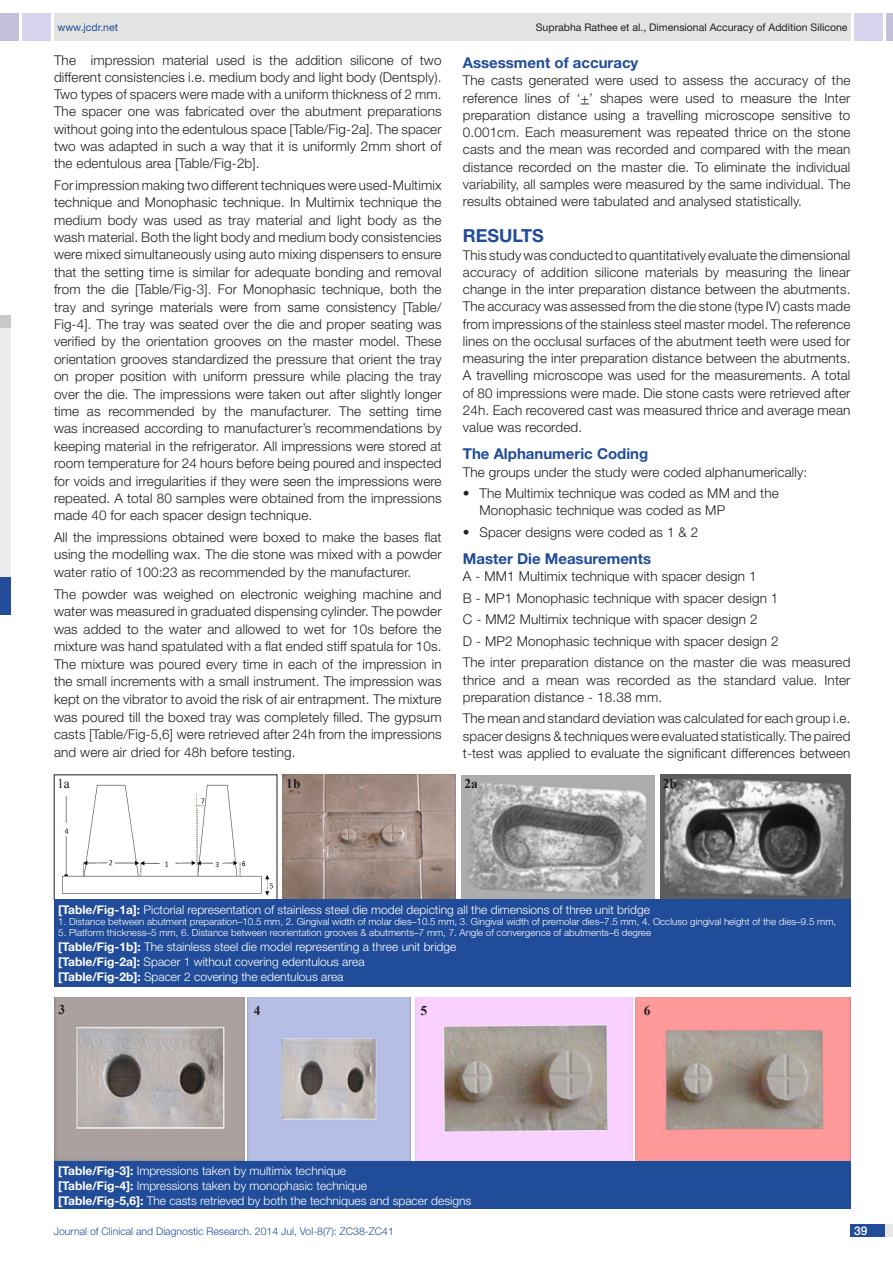
<style>
.page{position:relative;width:893px;height:1263px;background:#fff}
.page>*{position:absolute;margin:0;border:0;box-sizing:border-box;transform-origin:0 0}
.Level_1{font:700 18px "Helvetica Neue";color:#214c99}
.Level_1-2{font:700 15px "Helvetica Neue";color:#214c99}
.Body_text{font:300 13.5px/17.2px "Helvetica Neue";letter-spacing:.01em;color:#231f20;text-align:justify}
.t1{font:700 13.5px "Times New Roman";color:#231f20}
.t2{font:13.5px "Times New Roman";color:#231f20}
.Table_text{font:300 12px "Helvetica Neue";color:#fff}
.t3{font:500 12px "Helvetica Neue";color:#fff}
.t4{font:300 10.5px "Helvetica Neue";color:#214c99}
.t5{font:10.5px "Helvetica Neue";color:#231f20}
.t6{font:10.5px "Helvetica Neue";color:#214c99}
.Table_text-2{font:300 9.75px "Helvetica Neue";color:#fff}
.s1{font-weight:700}
</style>
<div class="page">
<div style="left:54px;top:13px;width:796px;height:28px;background:#e3e3e3"></div>
<div style="left:0;top:13px;width:19px;height:28px;background:#c3bfd8"></div>
<div style="left:22px;top:13px;width:29px;height:28px;background:#d9d2ec"></div>
<div style="left:886px;top:13px;width:7px;height:28px;background:#c3bfd8"></div>
<div style="left:854px;top:13px;width:29px;height:28px;background:#d9d2ec"></div>
<div style="left:850px;top:1224px;width:43px;height:13px;background:#e6e7e9"></div>
<div style="left:850px;top:1224px;width:35px;height:13px;background:#214c99"></div>
<div style="left:0;top:326px;width:11px;height:251px;background:#ececee"></div>
<div style="left:0;top:315px;width:11px;height:12px;background:#c7c8ca"></div>
<div style="left:0;top:577px;width:11px;height:37px;background:#244d99"></div>
<img style="left:54px;top:998px;width:190px;height:163px">
<img style="left:248px;top:998px;width:163px;height:163px">
<img style="left:415px;top:998px;width:217px;height:163px">
<img style="left:636px;top:998px;width:214px;height:163px">
<div style="left:54px;top:1161px;width:796px;height:48px;background:#214c99"></div>
<img style="left:283px;top:775px;width:172px;height:124px">
<img style="left:62px;top:784px;width:212px;height:112px">
<img style="left:461px;top:775px;width:193px;height:124px">
<img style="left:661px;top:775px;width:189px;height:124px">
<div style="left:54px;top:899px;width:796px;height:87px;background:#214c99"></div>
<p class="t6" style="left:57px;top:21px;width:62px">www.jcdr.net</p>
<p class="t5" style="left:536px;top:21px;width:313px">Suprabha Rathee et al., Dimensional Accuracy of Addition Silicone</p>
<p class="Body_text" style="left:54px;top:51px;width:389px">The impression material used is the addition silicone of two different consistencies i.e. medium body and light body (Dentsply).<br>Two types of spacers were made with a uniform thickness of 2 mm.<br>The spacer one was fabricated over the abutment preparations without going into the edentulous space [Table/Fig-2a]. The spacer two was adapted in such a way that it is uniformly 2mm short of the edentulous area [Table/Fig-2b].</p>
<p class="Body_text" style="left:54px;top:176px;width:389px">For impression making two different techniques were used-Multimix technique and Monophasic technique. In Multimix technique the medium body was used as tray material and light body as the wash material. Both the light body and medium body consistencies were mixed simultaneously using auto mixing dispensers to ensure that the setting time is similar for adequate bonding and removal from the die [Table/Fig-3]. For Monophasic technique, both the tray and syringe materials were from same consistency [Table/ Fig-4]. The tray was seated over the die and proper seating was verified by the orientation grooves on the master model. These orientation grooves standardized the pressure that orient the tray on proper position with uniform pressure while placing the tray over the die. The impressions were taken out after slightly longer time as recommended by the manufacturer. The setting time was increased according to manufacturer’s recommendations by keeping material in the refrigerator. All impressions were stored at room temperature for 24 hours before being poured and inspected for voids and irregularities if they were seen the impressions were repeated. A total 80 samples were obtained from the impressions made 40 for each spacer design technique.</p>
<p class="Body_text" style="left:54px;top:528px;width:389px">All the impressions obtained were boxed to make the bases flat using the modelling wax. The die stone was mixed with a powder water ratio of 100:23 as recommended by the manufacturer.</p>
<p class="Body_text" style="left:54px;top:585px;width:389px">The powder was weighed on electronic weighing machine and water was measured in graduated dispensing cylinder. The powder was added to the water and allowed to wet for 10s before the mixture was hand spatulated with a flat ended stiff spatula for 10s.<br>The mixture was poured every time in each of the impression in the small increments with a small instrument. The impression was kept on the vibrator to avoid the risk of air entrapment. The mixture was poured till the boxed tray was completely filled. The gypsum casts [Table/Fig-5,6] were retrieved after 24h from the impressions and were air dried for 48h before testing.</p>
<p class="Level_1-2" style="left:463px;top:53px;width:177px">Assessment of accuracy</p>
<p class="Body_text" style="left:463px;top:72px;width:389px">The casts generated were used to assess the accuracy of the reference lines of ‘+’ shapes were used to measure the Inter preparation distance using a travelling microscope sensitive to 0.001cm. Each measurement was repeated thrice on the stone casts and the mean was recorded and compared with the mean distance recorded on the master die. To eliminate the individual variability, all samples were measured by the same individual. The results obtained were tabulated and analysed statistically.</p>
<p class="Level_1" style="left:463px;top:225px;width:71px">Results</p>
<p class="Body_text" style="left:463px;top:246px;width:389px">This study was conducted to quantitatively evaluate the dimensional accuracy of addition silicone materials by measuring the linear change in the inter preparation distance between the abutments.<br>The accuracy was assessed from the die stone (type IV) casts made from impressions of the stainless steel master model. The reference lines on the occlusal surfaces of the abutment teeth were used for measuring the inter preparation distance between the abutments.<br>A travelling microscope was used for the measurements. A total of 80 impressions were made. Die stone casts were retrieved after 24h. Each recovered cast was measured thrice and average mean value was recorded.</p>
<p class="Level_1-2" style="left:463px;top:445px;width:187px">The Alphanumeric Coding</p>
<p class="Body_text" style="left:463px;top:463px;width:346px">The groups under the study were coded alphanumerically:</p>
<p class="Body_text" style="left:479px;top:484px;width:301px;text-indent:-16px">• The Multimix technique was coded as MM and the<br>Monophasic technique was coded as MP</p>
<p class="Body_text" style="left:463px;top:523px;width:237px">• Spacer designs were coded as 1 &amp; 2</p>
<p class="Level_1-2" style="left:463px;top:549px;width:190px">Master Die Measurements</p>
<p class="Body_text" style="left:463px;top:568px;width:295px">A - MM1 Multimix technique with spacer design 1</p>
<p class="Body_text" style="left:463px;top:589px;width:317px">B - MP1 Monophasic technique with spacer design 1</p>
<p class="Body_text" style="left:463px;top:611px;width:296px">C - MM2 Multimix technique with spacer design 2</p>
<p class="Body_text" style="left:463px;top:632px;width:317px">D - MP2 Monophasic technique with spacer design 2</p>
<p class="Body_text" style="left:463px;top:654px;width:389px">The inter preparation distance on the master die was measured thrice and a mean was recorded as the standard value. Inter preparation distance - 18.38 mm.</p>
<p class="Body_text" style="left:463px;top:710px;width:389px">The mean and standard deviation was calculated for each group i.e. spacer designs &amp; techniques were evaluated statistically. The paired t-test was applied to evaluate the significant differences between</p>
<p class="t2" style="left:57px;top:774px;width:14px">1a</p>
<p class="t1" style="left:286px;top:774px;width:16px">1b</p>
<p class="t1" style="left:464px;top:774px;width:15px">2a</p>
<p class="t1" style="left:663px;top:774px;width:16px">2b</p>
<p class="Table_text" style="left:58px;top:902px;width:593px"><span class="s1">[Table/Fig-1a]:</span> Pictorial representation of stainless steel die model depicting all the dimensions of three unit bridge</p>
<p class="Table_text-2" style="left:58px;top:915px;width:779px">1. Distance between abutment preparation–10.5 mm, 2. Gingival width of molar dies–10.5 mm, 3. Gingival width of premolar dies–7.5 mm, 4. Occluso gingival height of the dies–9.5 mm,</p>
<p class="Table_text-2" style="left:58px;top:926px;width:594px">5. Platform thickness–5 mm, 6. Distance between reorientation grooves &amp; abutments–7 mm, 7. Angle of convergence of abutments–6 degree</p>
<p class="Table_text" style="left:58px;top:939px;width:400px"><span class="s1">[Table/Fig-1b]:</span> The stainless steel die model representing a three unit bridge</p>
<p class="Table_text" style="left:58px;top:954px;width:308px"><span class="s1">[Table/Fig-2a]:</span> Spacer 1 without covering edentulous area</p>
<p class="Table_text" style="left:58px;top:969px;width:287px"><span class="s1">[Table/Fig-2b]:</span> Spacer 2 covering the edentulous area</p>
<p class="t1" style="left:59px;top:1000px;width:8px">3</p>
<p class="t1" style="left:254px;top:1001px;width:8px">4</p>
<p class="t1" style="left:420px;top:1001px;width:8px">5</p>
<p class="t1" style="left:644px;top:1001px;width:8px">6</p>
<p class="Table_text" style="left:58px;top:1163px;width:289px"><span class="s1">[Table/Fig-3]:</span> Impressions taken by multimix technique</p>
<p class="Table_text" style="left:58px;top:1178px;width:310px"><span class="s1">[Table/Fig-4]:</span> Impressions taken by monophasic technique</p>
<p class="Table_text" style="left:58px;top:1193px;width:414px"><span class="s1">[Table/Fig-5,6]:</span> The casts retrieved by both the techniques and spacer designs</p>
<p class="t4" style="left:54px;top:1225px;width:342px">Journal of Clinical and Diagnostic Research. 2014 Jul, Vol-8(7): ZC38-ZC41</p>
<p class="t3" style="left:854px;top:1223px;width:15px">39</p>
</div>
